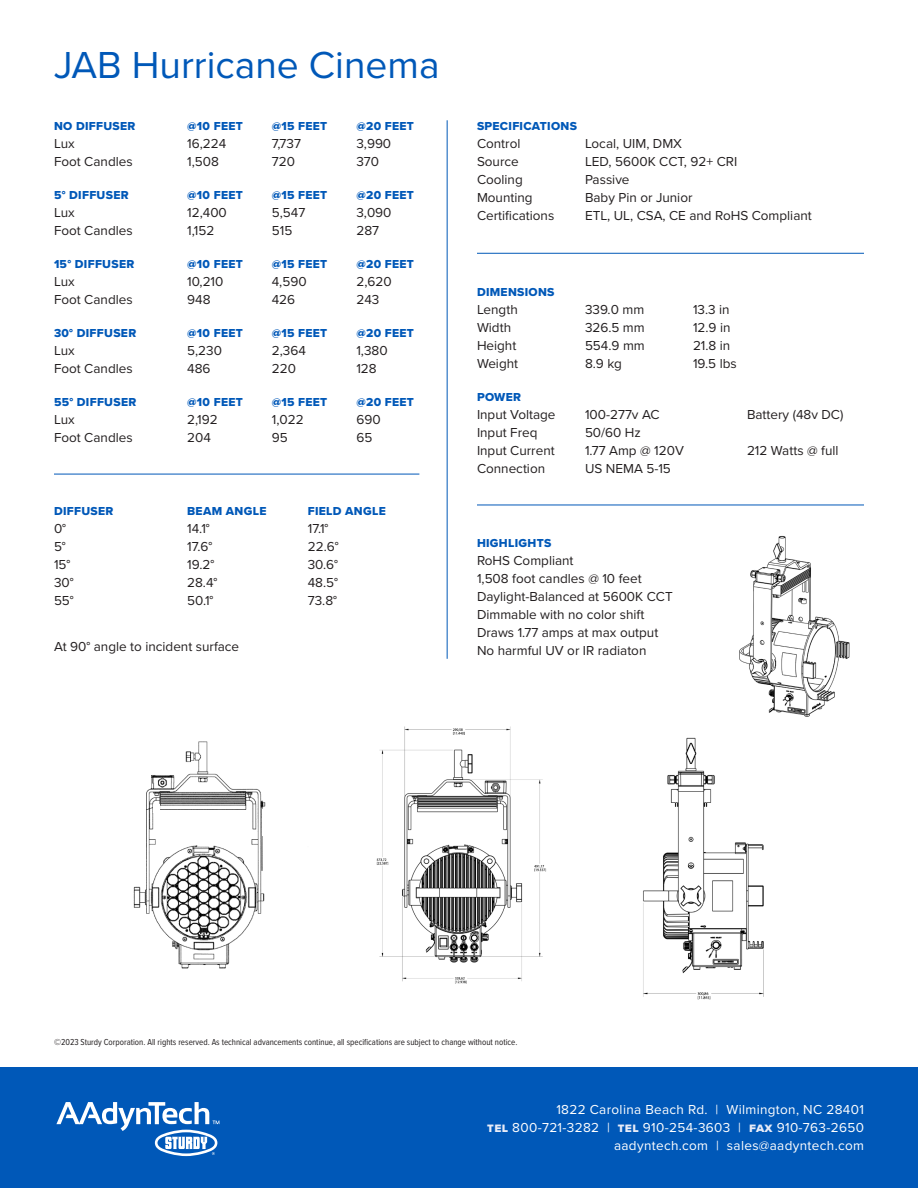
<style>
.page{position:relative;width:918px;height:1188px;background:#fff}
.page>*{position:absolute;margin:0;border:0;box-sizing:border-box;transform-origin:0 0}
.t1{font:39px "Proxima Nova";color:#0058b8}
.Body{font:13.5px/18px "Proxima Nova";color:#231f20}
.t2{font:13.5px/18px "Proxima Nova";letter-spacing:.025em;color:#fff;text-align:right}
.Subhead{font:12px "Proxima Nova Extrabld";letter-spacing:.025em;color:#0058b8}
.Body-2{font:9px "Proxima Nova Cond";color:#231f20}
.s1{font-family:"Proxima Nova Extrabld";color:#e8ecf8}
</style>
<div class="page">
<hr style="left:477px;top:253px;width:387px;height:1px;background:#0058b8">
<hr style="left:54px;top:474px;width:365px;height:1px;background:#0058b8">
<hr style="left:477px;top:505px;width:387px;height:1px;background:#0058b8">
<hr style="left:447px;top:120px;width:1px;height:539px;background:#0058b8">
<img style="left:133px;top:741px;width:133px;height:228px">
<div style="left:262px;top:810px;width:98px;height:26px;background:#fff"></div>
<div style="left:53px;top:762px;width:98px;height:26px;background:#fff"></div>
<div style="left:48px;top:808px;width:98px;height:33px;background:#fff"></div>
<div style="left:153px;top:805px;width:6px;height:8px;background:#fff"></div>
<img style="left:376px;top:726px;width:171px;height:258px">
<img style="left:643px;top:737px;width:121px;height:263px">
<img style="left:739px;top:535px;width:111px;height:182px">
<div style="left:0;top:1067px;width:918px;height:121px;background:#0058b8"></div>
<svg style="left:56px;top:1102px;width:163px;height:54px"></svg>
<p class="t1" style="left:54px;top:36px;width:387px">JAB Hurricane Cinema</p>
<p class="Subhead" style="left:54px;top:117px;width:83px">NO DIFFUSER</p>
<p class="Body" style="left:54px;top:134px;width:80px">Lux<br>Foot Candles</p>
<p class="Subhead" style="left:54px;top:186px;width:76px">5° DIFFUSER</p>
<p class="Body" style="left:54px;top:203px;width:80px">Lux<br>Foot Candles</p>
<p class="Subhead" style="left:54px;top:255px;width:82px">15° DIFFUSER</p>
<p class="Body" style="left:54px;top:272px;width:80px">Lux<br>Foot Candles</p>
<p class="Subhead" style="left:54px;top:324px;width:84px">30° DIFFUSER</p>
<p class="Body" style="left:54px;top:341px;width:80px">Lux<br>Foot Candles</p>
<p class="Subhead" style="left:54px;top:393px;width:84px">55° DIFFUSER</p>
<p class="Body" style="left:54px;top:410px;width:80px">Lux<br>Foot Candles</p>
<p class="Subhead" style="left:54px;top:502px;width:61px">DIFFUSER</p>
<p class="Body" style="left:54px;top:519px;width:21px">0°<br>5°<br>15°<br>30°<br>55°</p>
<p class="Subhead" style="left:187px;top:117px;width:57px">@10 FEET</p>
<p class="Body" style="left:187px;top:134px;width:41px">16,224<br>1,508</p>
<p class="Subhead" style="left:187px;top:186px;width:57px">@10 FEET</p>
<p class="Body" style="left:187px;top:203px;width:41px">12,400<br>1,152</p>
<p class="Subhead" style="left:187px;top:255px;width:57px">@10 FEET</p>
<p class="Body" style="left:187px;top:272px;width:38px">10,210<br>948</p>
<p class="Subhead" style="left:187px;top:324px;width:57px">@10 FEET</p>
<p class="Body" style="left:187px;top:341px;width:36px">5,230<br>486</p>
<p class="Subhead" style="left:187px;top:393px;width:57px">@10 FEET</p>
<p class="Body" style="left:187px;top:410px;width:32px">2,192<br>204</p>
<p class="Subhead" style="left:272px;top:117px;width:57px">@15 FEET</p>
<p class="Body" style="left:272px;top:134px;width:31px">7,737<br>720</p>
<p class="Subhead" style="left:272px;top:186px;width:57px">@15 FEET</p>
<p class="Body" style="left:272px;top:203px;width:35px">5,547<br>515</p>
<p class="Subhead" style="left:272px;top:255px;width:57px">@15 FEET</p>
<p class="Body" style="left:272px;top:272px;width:36px">4,590<br>426</p>
<p class="Subhead" style="left:272px;top:324px;width:57px">@15 FEET</p>
<p class="Body" style="left:272px;top:341px;width:36px">2,364<br>220</p>
<p class="Subhead" style="left:272px;top:393px;width:57px">@15 FEET</p>
<p class="Body" style="left:272px;top:410px;width:33px">1,022<br>95</p>
<p class="Subhead" style="left:356px;top:117px;width:59px">@20 FEET</p>
<p class="Body" style="left:356px;top:134px;width:36px">3,990<br>370</p>
<p class="Subhead" style="left:356px;top:186px;width:59px">@20 FEET</p>
<p class="Body" style="left:356px;top:203px;width:37px">3,090<br>287</p>
<p class="Subhead" style="left:356px;top:255px;width:59px">@20 FEET</p>
<p class="Body" style="left:356px;top:272px;width:37px">2,620<br>243</p>
<p class="Subhead" style="left:356px;top:324px;width:59px">@20 FEET</p>
<p class="Body" style="left:356px;top:341px;width:33px">1,380<br>128</p>
<p class="Subhead" style="left:356px;top:393px;width:59px">@20 FEET</p>
<p class="Body" style="left:356px;top:410px;width:26px">690<br>65</p>
<p class="Subhead" style="left:187px;top:502px;width:81px">BEAM ANGLE</p>
<p class="Body" style="left:187px;top:519px;width:32px">14.1°<br>17.6°<br>19.2°<br>28.4°<br>50.1°</p>
<p class="Subhead" style="left:308px;top:502px;width:80px">FIELD ANGLE</p>
<p class="Body" style="left:308px;top:519px;width:32px">17.1°<br>22.6°<br>30.6°<br>48.5°<br>73.8°</p>
<p class="Subhead" style="left:477px;top:117px;width:101px">SPECIFICATIONS</p>
<p class="Body" style="left:477px;top:134px;width:45px">Control</p>
<p class="Body" style="left:585px;top:134px;width:99px">Local, UIM, DMX</p>
<p class="Body" style="left:477px;top:152px;width:43px">Source</p>
<p class="Body" style="left:585px;top:152px;width:154px">LED, 5600K CCT, 92+ CRI</p>
<p class="Body" style="left:477px;top:170px;width:47px">Cooling</p>
<p class="Body" style="left:585px;top:170px;width:46px">Passive</p>
<p class="Body" style="left:477px;top:188px;width:57px">Mounting</p>
<p class="Body" style="left:585px;top:188px;width:109px">Baby Pin or Junior</p>
<p class="Body" style="left:477px;top:206px;width:79px">Certifications</p>
<p class="Body" style="left:585px;top:206px;width:228px">ETL, UL, CSA, CE and RoHS Compliant</p>
<p class="Subhead" style="left:477px;top:283px;width:79px">DIMENSIONS</p>
<p class="Body" style="left:477px;top:300px;width:42px">Length</p>
<p class="Body" style="left:585px;top:300px;width:61px">339.0 mm</p>
<p class="Body" style="left:693px;top:300px;width:38px">13.3 in</p>
<p class="Body" style="left:477px;top:318px;width:36px">Width</p>
<p class="Body" style="left:585px;top:318px;width:61px">326.5 mm</p>
<p class="Body" style="left:693px;top:318px;width:39px">12.9 in</p>
<p class="Body" style="left:477px;top:336px;width:41px">Height</p>
<p class="Body" style="left:585px;top:336px;width:61px">554.9 mm</p>
<p class="Body" style="left:693px;top:336px;width:39px">21.8 in</p>
<p class="Body" style="left:477px;top:354px;width:43px">Weight</p>
<p class="Body" style="left:585px;top:354px;width:38px">8.9 kg</p>
<p class="Body" style="left:693px;top:354px;width:45px">19.5 lbs</p>
<p class="Subhead" style="left:477px;top:388px;width:46px">POWER</p>
<p class="Body" style="left:477px;top:405px;width:80px">Input Voltage</p>
<p class="Body" style="left:585px;top:405px;width:76px">100-277v AC</p>
<p class="Body" style="left:747px;top:405px;width:98px">Battery (48v DC)</p>
<p class="Body" style="left:477px;top:423px;width:62px">Input Freq</p>
<p class="Body" style="left:585px;top:423px;width:57px">50/60 Hz</p>
<p class="Body" style="left:477px;top:441px;width:79px">Input Current</p>
<p class="Body" style="left:585px;top:441px;width:100px">1.77 Amp @ 120V</p>
<p class="Body" style="left:747px;top:441px;width:93px">212 Watts @ full</p>
<p class="Body" style="left:477px;top:459px;width:70px">Connection</p>
<p class="Body" style="left:585px;top:459px;width:87px">US NEMA 5-15</p>
<p class="Subhead" style="left:477px;top:534px;width:76px">HIGHLIGHTS</p>
<p class="Body" style="left:477px;top:551px;width:197px">RoHS Compliant<br>1,508 foot candles @ 10 feet<br>Daylight-Balanced at 5600K CCT<br>Dimmable with no color shift<br>Draws 1.77 amps at max output</p>
<p class="Body" style="left:54px;top:637px;width:187px">At 90° angle to incident surface</p>
<p class="Body" style="left:477px;top:641px;width:171px">No harmful UV or IR radiaton</p>
<p class="Body-2" style="left:54px;top:1035px;width:465px">©2023 Sturdy Corporation. All rights reserved. As technical advancements continue, all specifications are subject to change without notice.</p>
<p class="t2" style="left:487px;top:1100px;width:378px">1822 Carolina Beach Rd. | Wilmington, NC 28401<br><span class="s1">tel</span> 800-721-3282 | <span class="s1">tel</span> 910-254-3603 | <span class="s1">fax</span> 910-763-2650 aadyntech.com | sales@aadyntech.com</p>
</div>
